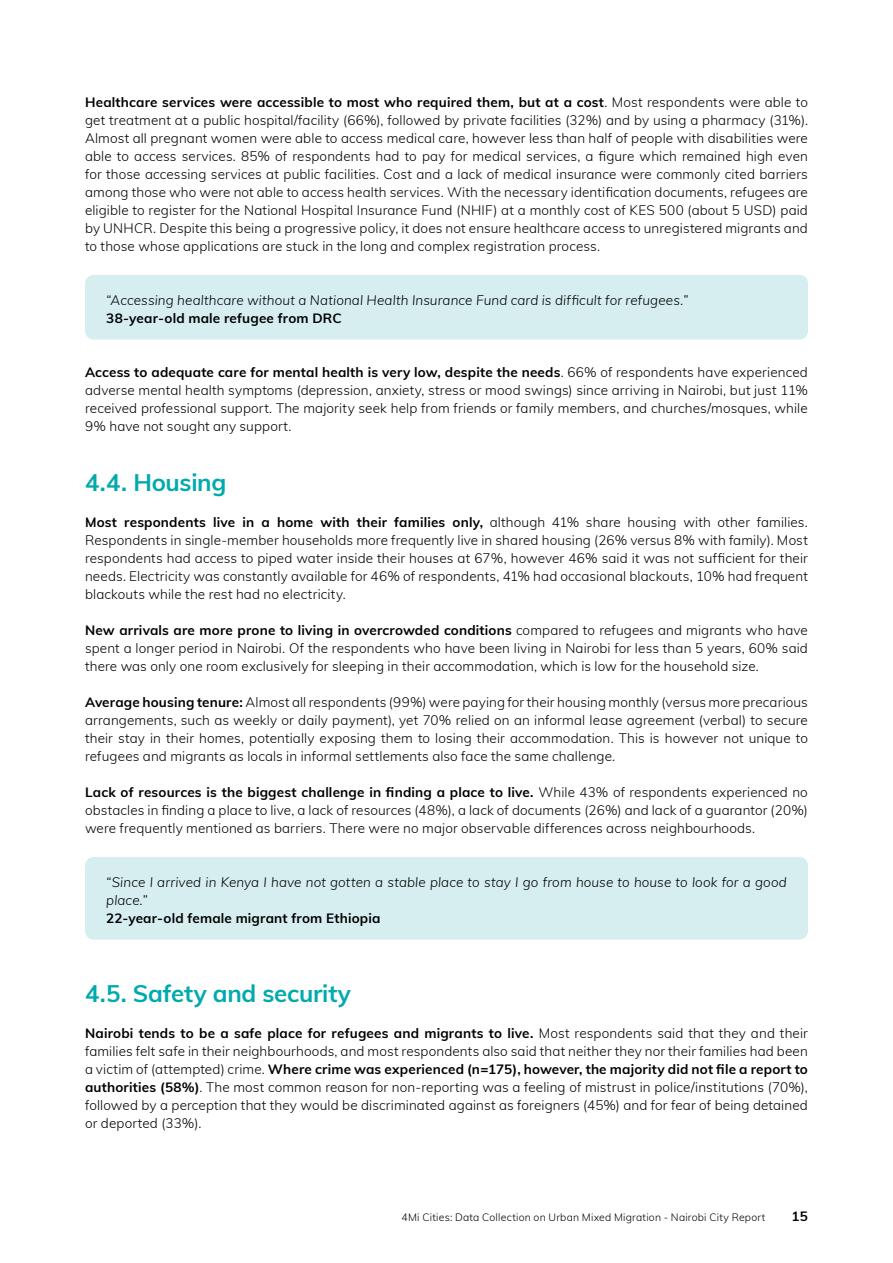
<style>
.page{position:relative;width:893px;height:1263px;background:#fff}
.page>*{position:absolute;margin:0;border:0;box-sizing:border-box;transform-origin:0 0}
.t1{font:700 24px "Muli";letter-spacing:-.01em;color:#00aaad}
.t2{font:300 13.5px/18px "Muli";letter-spacing:.01em;color:#000;text-align:justify}
.t3{font:italic 300 13.5px/18px "Muli";letter-spacing:.01em;color:#000}
.t4{font:700 13.5px "Muli";letter-spacing:.01em;color:#000}
.t5{font:300 10.5px "Muli";letter-spacing:.02em;color:#000}
.s1{font-weight:700}
</style>
<div class="page">
<div style="left:85px;top:275px;width:723px;height:51px;background:#d6eef0;border-radius:9px"></div>
<div style="left:85px;top:297px;width:723px;height:43px;background:#d6eef0;border-radius:9px"></div>
<div style="left:85px;top:857px;width:723px;height:69px;background:#d6eef0;border-radius:9px"></div>
<div style="left:85px;top:897px;width:723px;height:43px;background:#d6eef0;border-radius:9px"></div>
<p class="t2" style="left:85px;top:93px;width:724px"><span class="s1">Healthcare services were accessible to most who required them, but at a cost</span>. Most respondents were able to get treatment at a public hospital/facility (66%), followed by private facilities (32%) and by using a pharmacy (31%).<br>Almost all pregnant women were able to access medical care, however less than half of people with disabilities were able to access services. 85% of respondents had to pay for medical services, a figure which remained high even for those accessing services at public facilities. Cost and a lack of medical insurance were commonly cited barriers among those who were not able to access health services. With the necessary identification documents, refugees are eligible to register for the National Hospital Insurance Fund (NHIF) at a monthly cost of KES 500 (about 5 USD) paid by UNHCR. Despite this being a progressive policy, it does not ensure healthcare access to unregistered migrants and to those whose applications are stuck in the long and complex registration process.</p>
<p class="t3" style="left:106px;top:291px;width:583px">“Accessing healthcare without a National Health Insurance Fund card is difficult for refugees.”</p>
<p class="t4" style="left:106px;top:309px;width:237px">38-year-old male refugee from DRC</p>
<p class="t2" style="left:85px;top:363px;width:724px"><span class="s1">Access to adequate care for mental health is very low, despite the needs</span>. 66% of respondents have experienced adverse mental health symptoms (depression, anxiety, stress or mood swings) since arriving in Nairobi, but just 11% received professional support. The majority seek help from friends or family members, and churches/mosques, while 9% have not sought any support.</p>
<h1 class="t1" style="left:85px;top:465px;width:143px">4.4. Housing</h1>
<p class="t2" style="left:85px;top:513px;width:724px"><span class="s1">Most respondents live in a home with their families only,</span> although 41% share housing with other families.<br>Respondents in single-member households more frequently live in shared housing (26% versus 8% with family). Most respondents had access to piped water inside their houses at 67%, however 46% said it was not sufficient for their needs. Electricity was constantly available for 46% of respondents, 41% had occasional blackouts, 10% had frequent blackouts while the rest had no electricity.</p>
<p class="t2" style="left:85px;top:621px;width:724px"><span class="s1">New arrivals are more prone to living in overcrowded conditions</span> compared to refugees and migrants who have spent a longer period in Nairobi. Of the respondents who have been living in Nairobi for less than 5 years, 60% said there was only one room exclusively for sleeping in their accommodation, which is low for the household size.</p>
<p class="t2" style="left:85px;top:693px;width:724px"><span class="s1">Average housing tenure:</span> Almost all respondents (99%) were paying for their housing monthly (versus more precarious arrangements, such as weekly or daily payment), yet 70% relied on an informal lease agreement (verbal) to secure their stay in their homes, potentially exposing them to losing their accommodation. This is however not unique to refugees and migrants as locals in informal settlements also face the same challenge.</p>
<p class="t2" style="left:85px;top:783px;width:724px"><span class="s1">Lack of resources is the biggest challenge in finding a place to live.</span> While 43% of respondents experienced no obstacles in finding a place to live, a lack of resources (48%), a lack of documents (26%) and lack of a guarantor (20%) were frequently mentioned as barriers. There were no major observable differences across neighbourhoods.</p>
<p class="t3" style="left:106px;top:873px;width:682px">“Since I arrived in Kenya I have not gotten a stable place to stay I go from house to house to look for a good place.”</p>
<p class="t4" style="left:106px;top:909px;width:276px">22-year-old female migrant from Ethiopia</p>
<h1 class="t1" style="left:85px;top:975px;width:267px">4.5. Safety and security</h1>
<p class="t2" style="left:85px;top:1023px;width:724px"><span class="s1">Nairobi tends to be a safe place for refugees and migrants to live.</span> Most respondents said that they and their families felt safe in their neighbourhoods, and most respondents also said that neither they nor their families had been a victim of (attempted) crime. <span class="s1">Where crime was experienced (n=175), however, the majority did not file a report to authorities (58%)</span>. The most common reason for non-reporting was a feeling of mistrust in police/institutions (70%), followed by a perception that they would be discriminated against as foreigners (45%) and for fear of being detained or deported (33%).</p>
<p class="t5" style="left:402px;top:1210px;width:365px">4Mi Cities: Data Collection on Urban Mixed Migration - Nairobi City Report</p>
<p class="t4" style="left:791px;top:1206px;width:18px">15</p>
</div>
